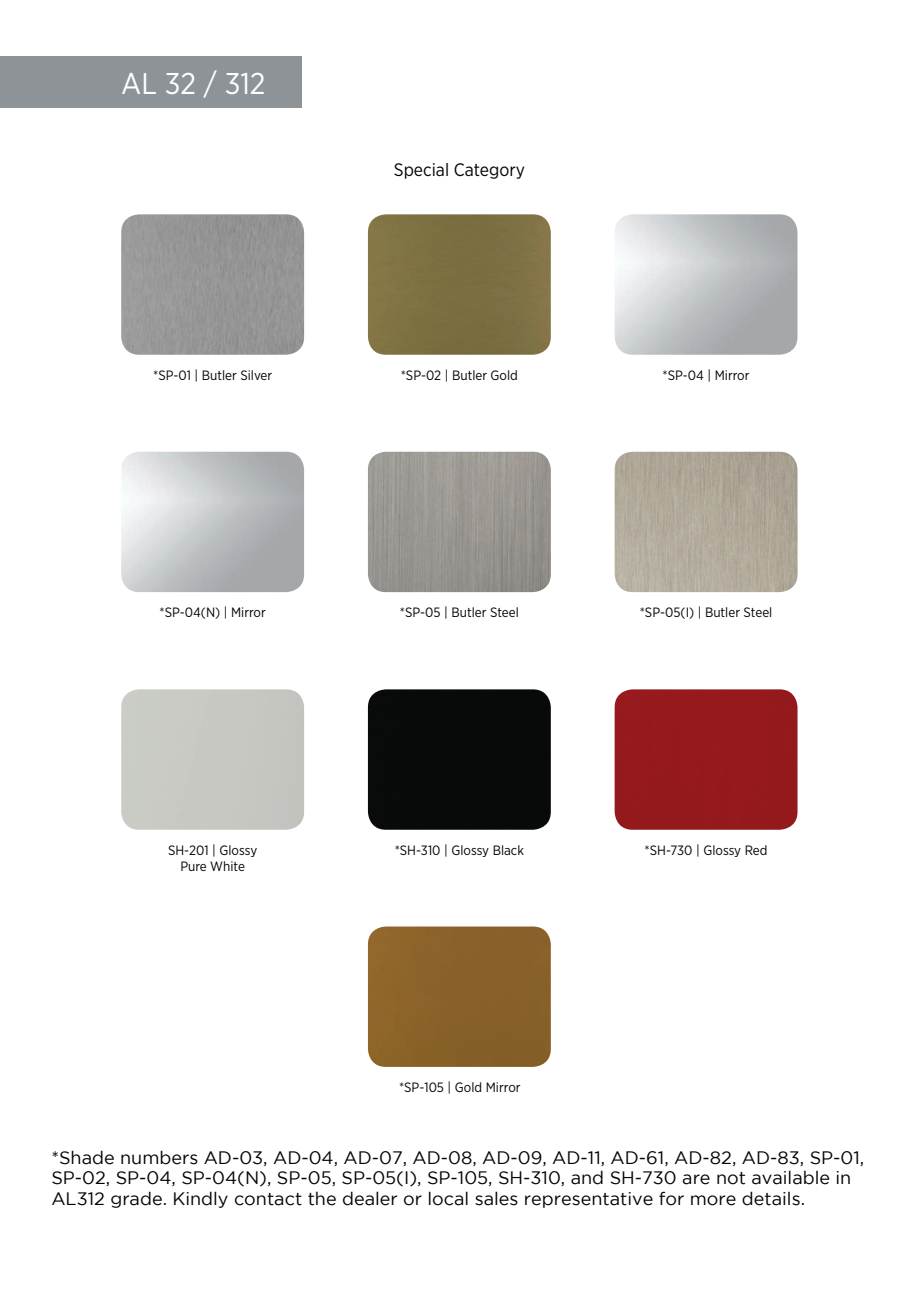
<style>
.page{position:relative;width:906px;height:1289px;background:#fff}
.page>*{position:absolute;margin:0;border:0;box-sizing:border-box;transform-origin:0 0}
.t1{font:30px "Gotham Narrow";color:#fff}
.t2{font:18px/20.5px "Gotham";color:#040503}
.t3{font:18px "Gotham Narrow";color:#040503}
.t4{font:13.5px "Gotham Narrow";color:#040503}
</style>
<div class="page">
<div style="left:614px;top:689px;width:183px;height:140px;background:#951a1d"></div>
<div style="left:368px;top:689px;width:183px;height:140px;background:#080a0a"></div>
<div style="left:121px;top:689px;width:183px;height:140px;background:#c8c8c2"></div>
<div style="left:368px;top:926px;width:183px;height:140px;background:#896029"></div>
<img style="left:368px;top:452px;width:183px;height:140px">
<img style="left:614px;top:452px;width:183px;height:140px">
<img style="left:121px;top:214px;width:183px;height:141px">
<img style="left:368px;top:214px;width:183px;height:141px">
<div style="left:0;top:56px;width:302px;height:52px;background:#8e9398"></div>
<h1 class="t1" style="left:121px;top:65px;width:146px">AL 32 / 312</h1>
<p class="t3" style="left:394px;top:158px;width:133px">Special Category</p>
<p class="t4" style="left:153px;top:367px;width:120px">*SP-01 | Butler Silver</p>
<p class="t4" style="left:401px;top:367px;width:119px">*SP-02 | Butler Gold</p>
<p class="t4" style="left:662px;top:367px;width:88px">*SP-04 | Mirror</p>
<p class="t4" style="left:159px;top:604px;width:108px">*SP-04(N) | Mirror</p>
<p class="t4" style="left:400px;top:604px;width:120px">*SP-05 | Butler Steel</p>
<p class="t4" style="left:640px;top:604px;width:134px">*SP-05(I) | Butler Steel</p>
<p class="t4" style="left:168px;top:841px;width:91px">SH-201 | Glossy</p>
<p class="t4" style="left:395px;top:841px;width:131px">*SH-310 | Glossy Black</p>
<p class="t4" style="left:644px;top:841px;width:124px">*SH-730 | Glossy Red</p>
<p class="t4" style="left:180px;top:858px;width:66px">Pure White</p>
<p class="t4" style="left:399px;top:1078px;width:123px">*SP-105 | Gold Mirror</p>
<p class="t2" style="left:51px;top:1146px;width:814px">*Shade numbers AD-03, AD-04, AD-07, AD-08, AD-09, AD-11, AD-61, AD-82, AD-83, SP-01,<br>SP-02, SP-04, SP-04(N), SP-05, SP-05(I), SP-105, SH-310, and SH-730 are not available in<br>AL312 grade. Kindly contact the dealer or local sales representative for more details.</p>
</div>
